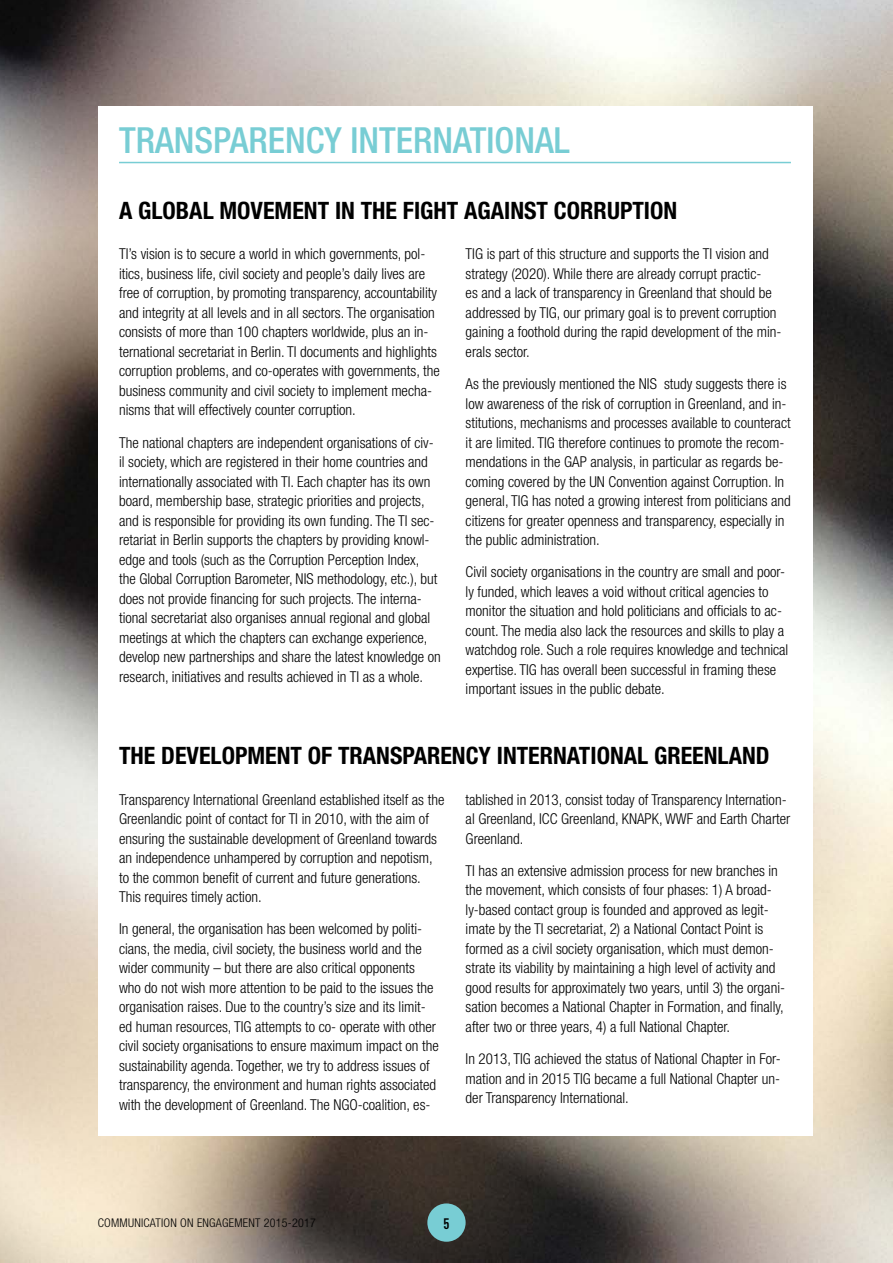
<style>
.page{position:relative;width:893px;height:1263px;background:#fff}
.page>*{position:absolute;margin:0;border:0;box-sizing:border-box;transform-origin:0 0}
.t1{font:500 condensed 36px "Helvetica Neue LT Std";color:#78cdd4}
.t2{font:700 condensed 24px "Helvetica Neue LT Std";color:#000}
.t3{font:300 condensed 15px/19.5px "Helvetica Neue LT Std";color:#000}
.t4{font:700 15px "DIN Cond";color:#000}
.t5{font:300 condensed 12px "Helvetica Neue LT Std";letter-spacing:.02em;color:#000}
</style>
<div class="page">
<img style="left:0;top:0;width:893px;height:1263px">
<div style="left:98px;top:106px;width:714px;height:1029px;background:#fff"></div>
<hr style="left:119px;top:162px;width:672px;height:1px;background:#78cdd4">
<div style="left:427px;top:1203px;width:39px;height:39px;background:#78cdd4;border-radius:50%"></div>
<h1 class="t1" style="left:119px;top:119px;width:452px">TRANSPARENCY INTERNATIONAL</h1>
<h2 class="t2" style="left:119px;top:195px;width:560px">A GLOBAL MOVEMENT IN THE FIGHT AGAINST CORRUPTION</h2>
<p class="t3" style="left:119px;top:244px;width:322px">TI’s vision is to secure a world in which governments, pol&shy;itics, business life, civil society and people’s daily lives are free of corruption, by promoting transparency, accountability and integrity at all levels and in all sectors. The organisation consists of more than 100 chapters worldwide, plus an in&shy;ternational secretariat in Berlin. TI documents and highlights corruption problems, and co-operates with governments, the business community and civil society to implement mecha&shy;nisms that will effectively counter corruption.</p>
<p class="t3" style="left:119px;top:432px;width:323px">The national chapters are independent organisations of civ&shy;il society, which are registered in their home countries and internationally associated with TI. Each chapter has its own board, membership base, strategic priorities and projects, and is responsible for providing its own funding. The TI sec&shy;retariat in Berlin supports the chapters by providing knowl&shy;edge and tools (such as the Corruption Perception Index,<br>the Global Corruption Barometer, NIS methodology, etc.), but does not provide financing for such projects. The interna&shy;tional secretariat also organises annual regional and global meetings at which the chapters can exchange experience, develop new partnerships and share the latest knowledge on research, initiatives and results achieved in TI as a whole.</p>
<p class="t3" style="left:466px;top:244px;width:317px">TIG is part of this structure and supports the TI vision and strategy (2020). While there are already corrupt practic-<br>es and a lack of transparency in Greenland that should be addressed by TIG, our primary goal is to prevent corruption gaining a foothold during the rapid development of the min&shy;erals sector.</p>
<p class="t3" style="left:466px;top:374px;width:327px">As the previously mentioned the NIS study suggests there is low awareness of the risk of corruption in Greenland, and in&shy;stitutions, mechanisms and processes available to counteract it are limited. TIG therefore continues to promote the recom&shy;mendations in the GAP analysis, in particular as regards be&shy;coming covered by the UN Convention against Corruption. In general, TIG has noted a growing interest from politicians and citizens for greater openness and transparency, especially in the public administration.</p>
<p class="t3" style="left:466px;top:562px;width:324px">Civil society organisations in the country are small and poor&shy;ly funded, which leaves a void without critical agencies to monitor the situation and hold politicians and officials to ac&shy;count. The media also lack the resources and skills to play a watchdog role. Such a role requires knowledge and technical expertise. TIG has overall been successful in framing these important issues in the public debate.</p>
<h2 class="t2" style="left:119px;top:741px;width:652px">THE DEVELOPMENT OF TRANSPARENCY INTERNATIONAL GREENLAND</h2>
<p class="t3" style="left:119px;top:789px;width:327px">Transparency International Greenland established itself as the Greenlandic point of contact for TI in 2010, with the aim of ensuring the sustainable development of Greenland towards an independence unhampered by corruption and nepotism, to the common benefit of current and future generations.<br>This requires timely action.</p>
<p class="t3" style="left:119px;top:919px;width:321px">In general, the organisation has been welcomed by politi&shy;cians, the media, civil society, the business world and the wider community – but there are also critical opponents who do not wish more attention to be paid to the issues the organisation raises. Due to the country’s size and its limit&shy;ed human resources, TIG attempts to co- operate with other civil society organisations to ensure maximum impact on the sustainability agenda. Together, we try to address issues of transparency, the environment and human rights associated with the development of Greenland. The NGO-coalition, es-</p>
<p class="t3" style="left:466px;top:789px;width:326px">tablished in 2013, consist today of Transparency Internation&shy;al Greenland, ICC Greenland, KNAPK, WWF and Earth Charter<br>Greenland.</p>
<p class="t3" style="left:466px;top:861px;width:321px">TI has an extensive admission process for new branches in the movement, which consists of four phases: 1) A broad&shy;ly-based contact group is founded and approved as legit&shy;imate by the TI secretariat, 2) a National Contact Point is formed as a civil society organisation, which must demon&shy;strate its viability by maintaining a high level of activity and good results for approximately two years, until 3) the organi&shy;sation becomes a National Chapter in Formation, and finally, after two or three years, 4) a full National Chapter.</p>
<p class="t3" style="left:466px;top:1049px;width:317px;text-align:justify">In 2013, TIG achieved the status of National Chapter in For&shy;mation and in 2015 TIG became a full National Chapter un&shy;der Transparency International.</p>
<p class="t5" style="left:98px;top:1216px;width:220px">COMMUNICATION ON ENGAGEMENT 2015-2017</p>
<p class="t4" style="left:443px;top:1214px;width:8px">5</p>
</div>
